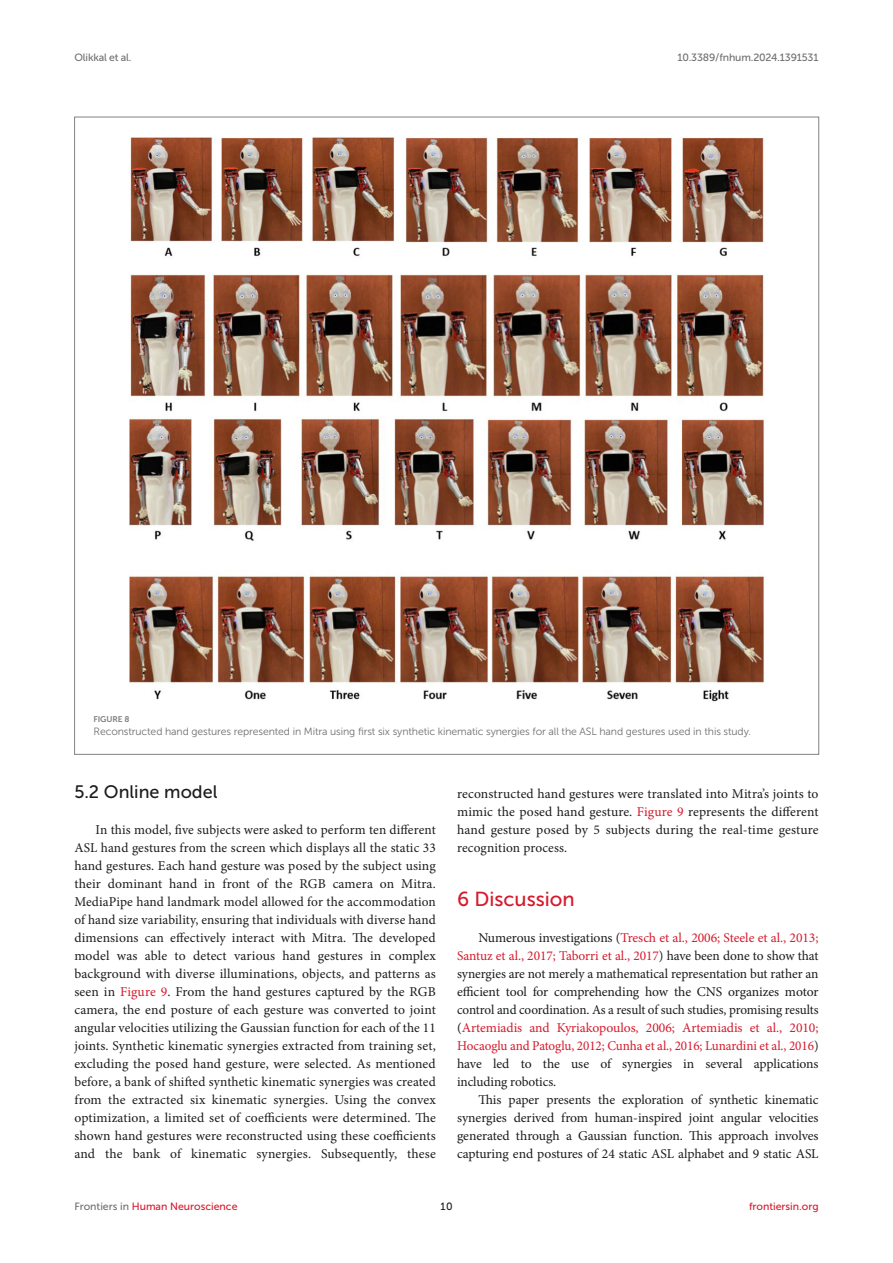
<style>
.page{position:relative;width:893px;height:1263px;background:#fff}
.page>*{position:absolute;margin:0;border:0;box-sizing:border-box;transform-origin:0 0}
.HEAD_1{font:20.25px "Museo Sans 500";color:#d51a2c}
.HEAD_2{font:18px "Museo Sans 500";color:#1b1c1b}
.TEXT_FLUSH{font:13.5px/18px "Minion Pro";letter-spacing:.005em;color:#1b1c1b;text-align:justify}
.TEXT{font:13.5px/18px "Minion Pro";letter-spacing:-.01em;color:#1b1c1b;text-align:justify}
.FIG_LEG{font:10.5px "Museo Sans 300";letter-spacing:-.01em;color:#706f70}
.t1{font:10.5px "Museo Sans 500";color:#d51a2c}
.t2{font:10.5px "Museo Sans 500";letter-spacing:-.015em;color:#706f70}
.t3{font:10.5px "Museo Sans 500";color:#1b1c1b}
.FIG_HD{font:8.25px "Museo Sans 700";letter-spacing:-.01em;color:#7e7f7f}
.s1{color:#d51a2c}
.s2{color:#706f70}
</style>
<div class="page">
<img style="left:129px;top:137px;width:635px;height:565px">
<p class="t2" style="left:74px;top:51px;width:59px">Olikkal et al.</p>
<p class="t2" style="left:677px;top:51px;width:143px">10.3389/fnhum.2024.1391531</p>
<p class="FIG_HD" style="left:94px;top:714px;width:37px">FIGURE 8</p>
<p class="FIG_LEG" style="left:94px;top:726px;width:659px">Reconstructed hand gestures represented in Mitra using first six synthetic kinematic synergies for all the ASL hand gestures used in this study.</p>
<p class="HEAD_2" style="left:74px;top:782px;width:145px">5.2 Online model</p>
<p class="TEXT_FLUSH" style="left:74px;top:821px;width:363px;text-indent:21px">In this model, five subjects were asked to perform ten different ASL hand gestures from the screen which displays all the static 33 hand gestures. Each hand gesture was posed by the subject using their dominant hand in front of the RGB camera on Mitra.<br>MediaPipe hand landmark model allowed for the accommodation of hand size variability, ensuring that individuals with diverse hand dimensions can effectively interact with Mitra. The developed model was able to detect various hand gestures in complex background with diverse illuminations, objects, and patterns as seen in <span class="s1">Figure 9</span>. From the hand gestures captured by the RGB camera, the end posture of each gesture was converted to joint angular velocities utilizing the Gaussian function for each of the 11 joints. Synthetic kinematic synergies extracted from training set, excluding the posed hand gesture, were selected. As mentioned before, a bank of shifted synthetic kinematic synergies was created from the extracted six kinematic synergies. Using the convex optimization, a limited set of coefficients were determined. The shown hand gestures were reconstructed using these coefficients and the bank of kinematic synergies. Subsequently, these</p>
<p class="TEXT_FLUSH" style="left:457px;top:785px;width:363px">reconstructed hand gestures were translated into Mitra’s joints to mimic the posed hand gesture. <span class="s1">Figure 9</span> represents the different hand gesture posed by 5 subjects during the real-time gesture recognition process.</p>
<p class="HEAD_1" style="left:457px;top:888px;width:119px">6 Discussion</p>
<p class="TEXT_FLUSH" style="left:457px;top:929px;width:363px;text-indent:21px">Numerous investigations (<span class="s1">Tresch et al., 2006; Steele et al., 2013; Santuz et al., 2017; Taborri et al., 2017</span>) have been done to show that synergies are not merely a mathematical representation but rather an efficient tool for comprehending how the CNS organizes motor control and coordination. As a result of such studies, promising results (<span class="s1">Artemiadis and Kyriakopoulos, 2006; Artemiadis et al., 2010; Hocaoglu and Patoglu, 2012; Cunha et al., 2016; Lunardini et al., 2016</span>) have led to the use of synergies in several applications including robotics.</p>
<p class="TEXT" style="left:457px;top:1091px;width:363px;text-indent:21px">This paper presents the exploration of synthetic kinematic synergies derived from human-inspired joint angular velocities generated through a Gaussian function. This approach involves capturing end postures of 24 static ASL alphabet and 9 static ASL</p>
<p class="t1" style="left:74px;top:1200px;width:165px"><span class="s2">Frontiers in</span> Human Neuroscience</p>
<p class="t3" style="left:440px;top:1200px;width:14px">10</p>
<p class="t1" style="left:749px;top:1200px;width:71px">frontiersin.org</p>
</div>
